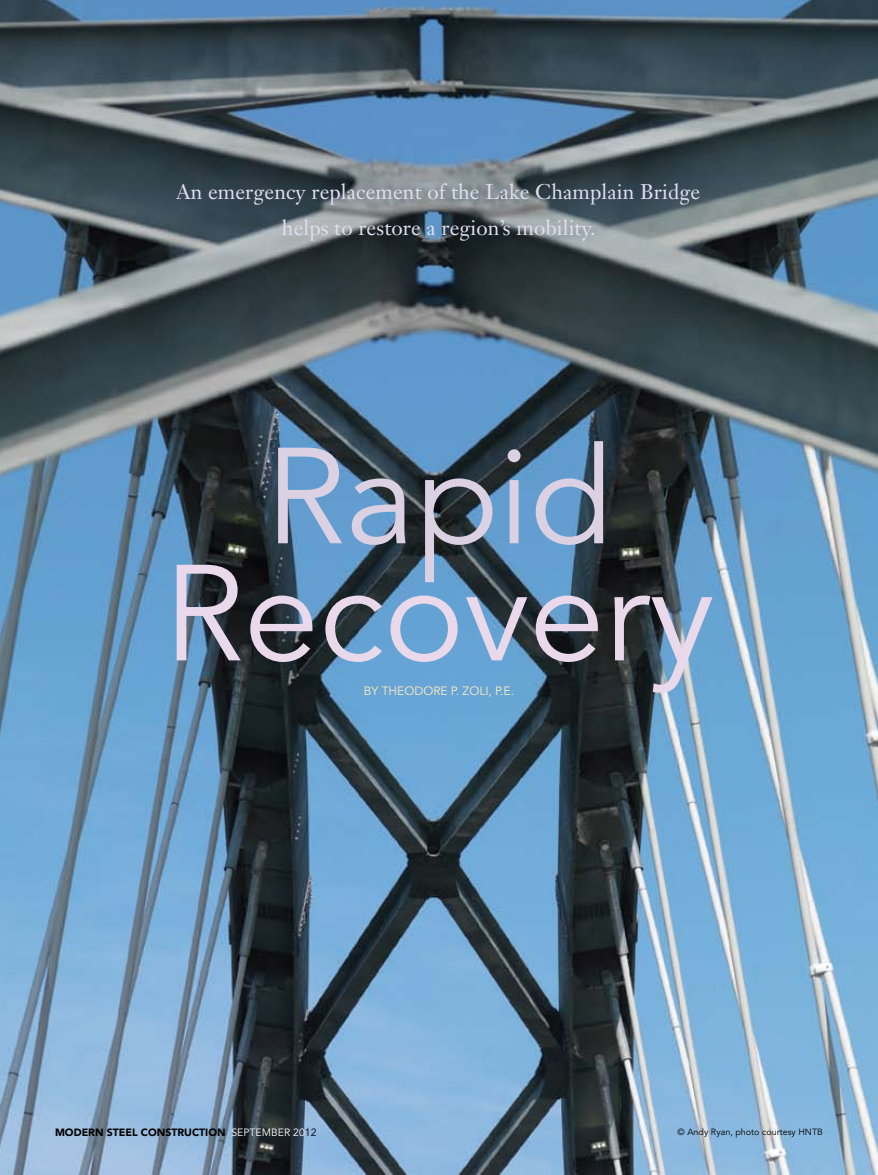
<style>
.page{position:relative;width:878px;height:1175px;background:#fff}
.page>*{position:absolute;margin:0;border:0;box-sizing:border-box;transform-origin:0 0}
.t1{font:135px "Avenir LT Std";color:#ead9ea}
.t2{font:135px "Avenir LT Std";color:#dbd1e3}
.t3{font:21px/36px "Janson Text LT Std";letter-spacing:.005em;color:#e0deef;text-align:center}
.t4{font:12px "Avenir LT Std";color:#ffeebc}
.t5{font:900 10.5px "Avenir LT Std";color:#000}
.t6{font:9px "Avenir LT Std";color:#000}
.s1{font-weight:400;color:#fff}
.s2{font-weight:400}
</style>
<div class="page">
<img style="left:0;top:0;width:878px;height:1174px">
<p class="t3" style="left:176px;top:173px;width:525px">An emergency replacement of the Lake Champlain Bridge helps to restore a region’s mobility.</p>
<h1 class="t2" style="left:265px;top:419px;width:349px">Rapid</h1>
<h1 class="t1" style="left:164px;top:536px;width:552px">Recovery</h1>
<p class="t4" style="left:364px;top:684px;width:152px">By Theodore P. Zoli, P.E.</p>
<p class="t5" style="left:55px;top:1125px;width:263px">MODERN STEEL CONSTRUCTION <span class="s1">septemb er 20</span><span class="s2">12</span></p>
<p class="t6" style="left:677px;top:1126px;width:147px">© Andy Ryan, photo courtesy H NTB</p>
</div>
